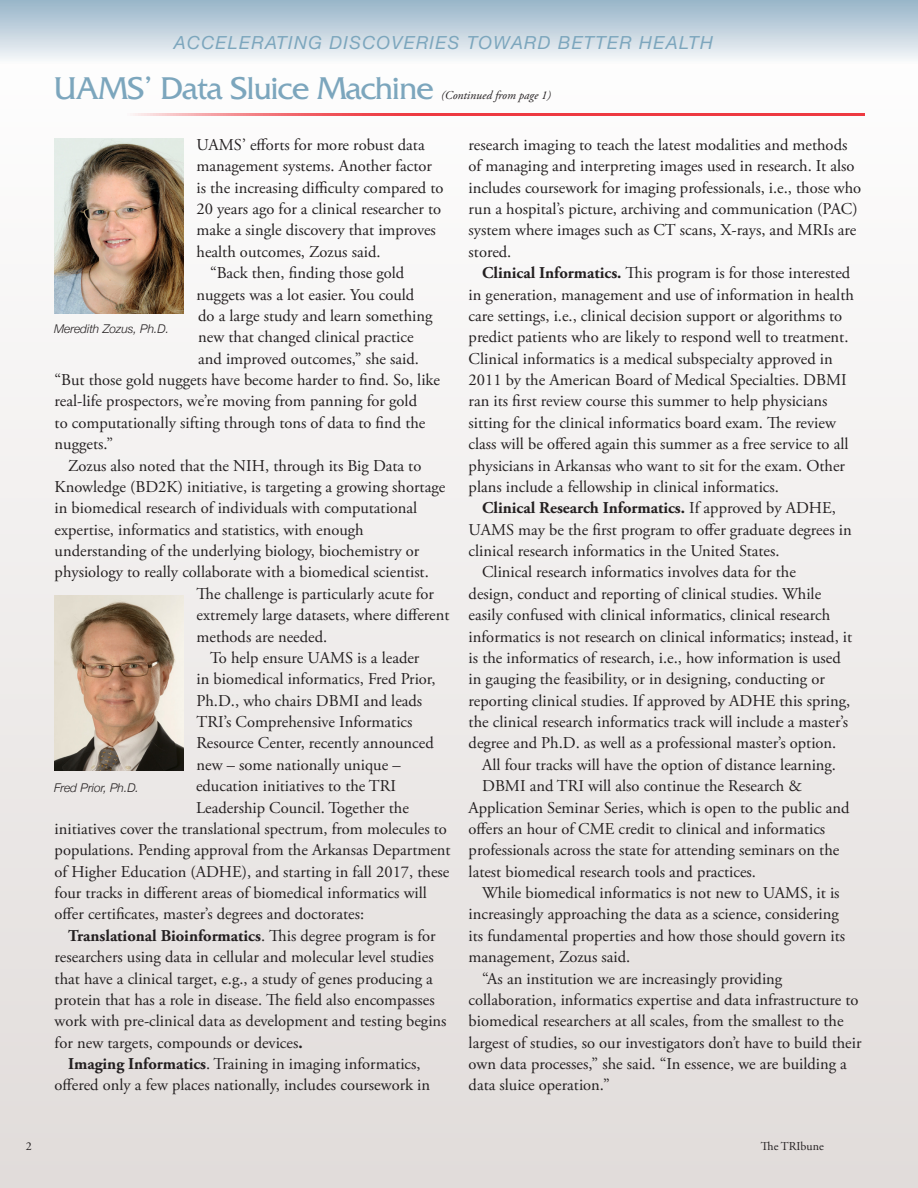
<style>
.page{position:relative;width:918px;height:1188px;background:#fff}
.page>*{position:absolute;margin:0;border:0;box-sizing:border-box;transform-origin:0 0}
.t1{font:33px "Friz Quadrata Std";letter-spacing:-.025em;color:#7ca6bd}
.t2{font:italic 18px "Helvetica Neue";letter-spacing:.07em;color:#7ca6bd}
.t3{font:16.5px/21.3px "Adobe Garamond Pro";color:#231f20}
.t4{font:italic 300 12px "Helvetica Neue";color:#231f20}
.t5{font:italic 12px "Adobe Garamond Pro";color:#231f20}
.t6{font:12px "Adobe Garamond Pro";color:#231f20}
.s1{font-weight:700}
</style>
<div class="page">
<svg style="left:0;top:0;width:918px;height:35px;background:#b0c6d5"></svg>
<div style="left:0;top:35px;width:918px;height:1153px;background:linear-gradient(to bottom,#fcfcfc,#e2dddb)"></div>
<hr style="left:123px;top:114px;width:742px;height:2px;background:#ee3a41">
<img style="left:54px;top:595px;width:129px;height:176px">
<img style="left:54px;top:138px;width:129px;height:176px">
<p class="t2" style="left:174px;top:30px;width:541px">ACCELERATING DISCOVERIES TOWARD BETTER HEALTH</p>
<p class="t1" style="left:54px;top:70px;width:381px">UAMS’ Data Sluice Machine</p>
<p class="t5" style="left:441px;top:88px;width:112px">(Continued from page 1)</p>
<p class="t3" style="left:197px;top:135px;width:248px">UAMS’ efforts for more robust data management systems. Another factor is the increasing difficulty compared to 20 years ago for a clinical researcher to make a single discovery that improves health outcomes, Zozus said.</p>
<p class="t3" style="left:210px;top:263px;width:196px">“Back then, finding those gold</p>
<p class="t3" style="left:197px;top:284px;width:219px">nuggets was a lot easier. You could</p>
<p class="t3" style="left:198px;top:306px;width:236px">do a large study and learn something</p>
<p class="t3" style="left:198px;top:327px;width:217px">new that changed clinical practice</p>
<p class="t3" style="left:198px;top:348px;width:222px">and improved outcomes,” she said.</p>
<p class="t3" style="left:55px;top:370px;width:387px">“But those gold nuggets have become harder to find. So, like</p>
<p class="t3" style="left:55px;top:391px;width:364px">real-life prospectors, we’re moving from panning for gold</p>
<p class="t3" style="left:55px;top:413px;width:372px">to computationally sifting through tons of data to find the</p>
<p class="t3" style="left:55px;top:434px;width:60px">nuggets.”</p>
<p class="t3" style="left:68px;top:455px;width:355px">Zozus also noted that the NIH, through its Big Data to</p>
<p class="t3" style="left:55px;top:477px;width:392px">Knowledge (BD2K) initiative, is targeting a growing shortage</p>
<p class="t3" style="left:55px;top:498px;width:364px">in biomedical research of individuals with computational</p>
<p class="t3" style="left:55px;top:519px;width:311px">expertise, informatics and statistics, with enough</p>
<p class="t3" style="left:55px;top:541px;width:366px">understanding of the underlying biology, biochemistry or</p>
<p class="t3" style="left:55px;top:562px;width:376px">physiology to really collaborate with a biomedical scientist.</p>
<p class="t3" style="left:197px;top:584px;width:239px">The challenge is particularly acute for</p>
<p class="t3" style="left:197px;top:605px;width:254px">extremely large datasets, where different</p>
<p class="t3" style="left:197px;top:626px;width:132px">methods are needed.</p>
<p class="t3" style="left:210px;top:648px;width:211px">To help ensure UAMS is a leader</p>
<p class="t3" style="left:197px;top:669px;width:241px">in biomedical informatics, Fred Prior,</p>
<p class="t3" style="left:197px;top:690px;width:227px">Ph.D., who chairs DBMI and leads</p>
<p class="t3" style="left:197px;top:712px;width:217px">TRI’s Comprehensive Informatics</p>
<p class="t3" style="left:197px;top:733px;width:239px">Resource Center, recently announced</p>
<p class="t3" style="left:197px;top:755px;width:206px">new – some nationally unique –</p>
<p class="t3" style="left:196px;top:776px;width:201px">education initiatives to the TRI</p>
<p class="t3" style="left:196px;top:797px;width:214px">Leadership Council. Together the</p>
<p class="t3" style="left:55px;top:819px;width:394px">initiatives cover the translational spectrum, from molecules to</p>
<p class="t3" style="left:55px;top:840px;width:398px">populations. Pending approval from the Arkansas Department</p>
<p class="t3" style="left:55px;top:861px;width:396px">of Higher Education (ADHE), and starting in fall 2017, these</p>
<p class="t3" style="left:55px;top:883px;width:374px">four tracks in different areas of biomedical informatics will</p>
<p class="t3" style="left:55px;top:904px;width:311px">offer certificates, master’s degrees and doctorates:</p>
<p class="t3" style="left:55px;top:926px;width:393px;text-indent:14px"><span class="s1">Translational Bioinformatics</span>. This degree program is for researchers using data in cellular and molecular level studies that have a clinical target, e.g., a study of genes producing a protein that has a role in disease. The field also encompasses work with pre-clinical data as development and testing begins for new targets, compounds or devices<span class="s1">.</span></p>
<p class="t3" style="left:55px;top:1054px;width:377px;text-align:center"><span class="s1">Imaging Informatics</span>. Training in imaging informatics, offered only a few places nationally, includes coursework in</p>
<p class="t4" style="left:54px;top:319px;width:117px">Meredith Zozus, Ph.D.</p>
<p class="t4" style="left:54px;top:778px;width:86px">Fred Prior, Ph.D.</p>
<p class="t3" style="left:469px;top:135px;width:394px">research imaging to teach the latest modalities and methods of managing and interpreting images used in research. It also includes coursework for imaging professionals, i.e., those who run a hospital’s picture, archiving and communication (PAC) system where images such as CT scans, X-rays, and MRIs are stored.</p>
<p class="t3" style="left:469px;top:263px;width:387px;text-indent:14px"><span class="s1">Clinical Informatics.</span> This program is for those interested in generation, management and use of information in health care settings, i.e., clinical decision support or algorithms to predict patients who are likely to respond well to treatment.<br>Clinical informatics is a medical subspecialty approved in 2011 by the American Board of Medical Specialties. DBMI ran its first review course this summer to help physicians sitting for the clinical informatics board exam. The review class will be offered again this summer as a free service to all physicians in Arkansas who want to sit for the exam. Other plans include a fellowship in clinical informatics.</p>
<p class="t3" style="left:469px;top:498px;width:385px;text-indent:14px"><span class="s1">Clinical Research Informatics.</span> If approved by ADHE,<br>UAMS may be the first program to offer graduate degrees in clinical research informatics in the United States.</p>
<p class="t3" style="left:469px;top:562px;width:385px;text-indent:14px">Clinical research informatics involves data for the<br>design, conduct and reporting of clinical studies. While easily confused with clinical informatics, clinical research informatics is not research on clinical informatics; instead, it is the informatics of research, i.e., how information is used in gauging the feasibility, or in designing, conducting or reporting clinical studies. If approved by ADHE this spring, the clinical research informatics track will include a master’s degree and Ph.D. as well as a professional master’s option.</p>
<p class="t3" style="left:482px;top:755px;width:355px">All four tracks will have the option of distance learning.</p>
<p class="t3" style="left:469px;top:776px;width:382px;text-indent:14px">DBMI and TRI will also continue the Research &amp; Application Seminar Series, which is open to the public and offers an hour of CME credit to clinical and informatics professionals across the state for attending seminars on the latest biomedical research tools and practices.</p>
<p class="t3" style="left:469px;top:883px;width:378px;text-indent:14px">While biomedical informatics is not new to UAMS, it is increasingly approaching the data as a science, considering its fundamental properties and how those should govern its management, Zozus said.</p>
<p class="t3" style="left:469px;top:968px;width:394px;text-indent:14px">“As an institution we are increasingly providing collaboration, informatics expertise and data infrastructure to biomedical researchers at all scales, from the smallest to the largest of studies, so our investigators don’t have to build their own data processes,” she said. “In essence, we are building a data sluice operation.”</p>
<p class="t6" style="left:26px;top:1139px;width:7px">2</p>
<p class="t6" style="left:761px;top:1139px;width:64px">The TRIbune</p>
</div>
